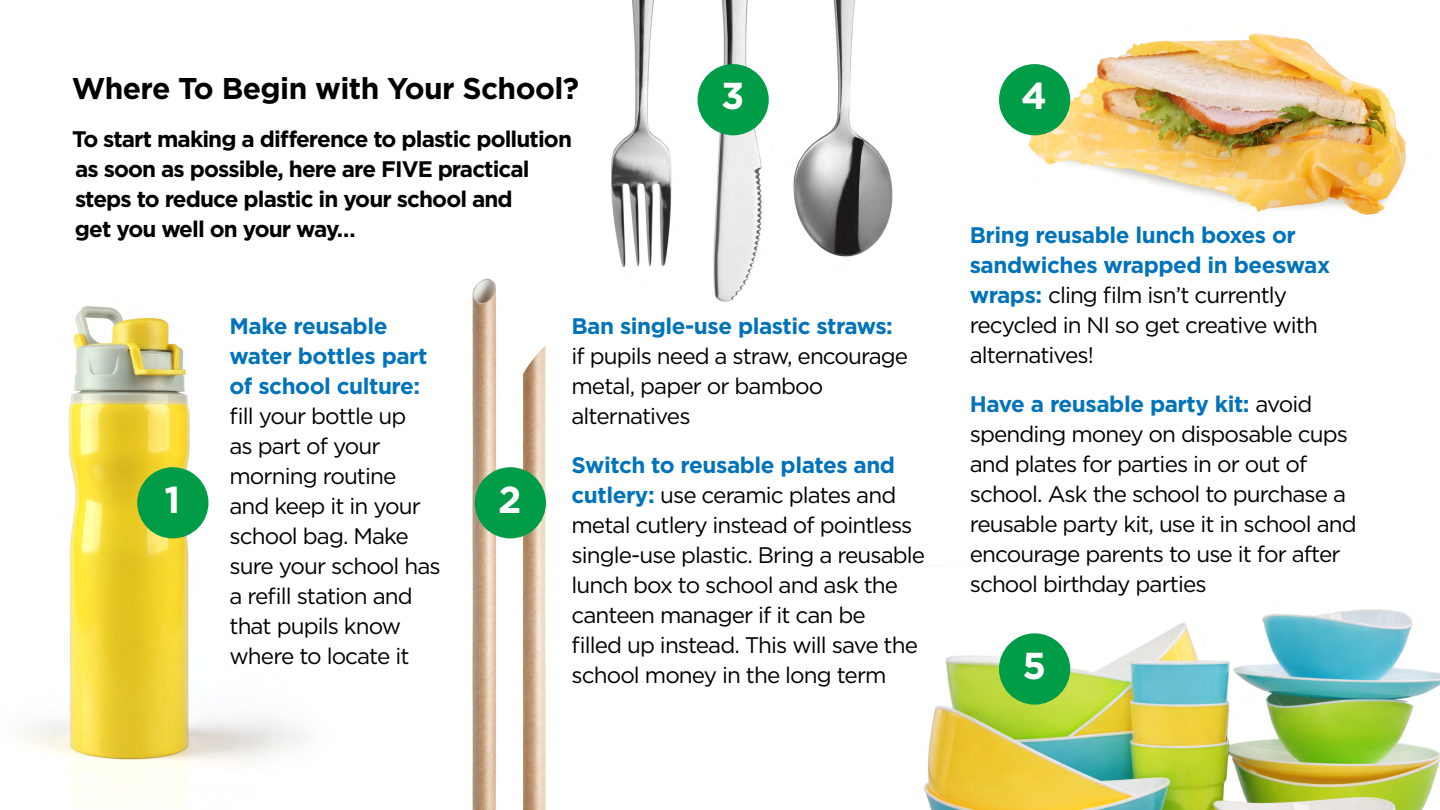
<style>
.page{position:relative;width:1440px;height:810px;background:#fff}
.page>*{position:absolute;margin:0;border:0;box-sizing:border-box;transform-origin:0 0}
.t1{font:700 37.5px "Gotham";color:#fff}
.t2{font:700 30px "Gotham";letter-spacing:-.02em;color:#000}
.t3{font:22.5px/30px "Gotham";letter-spacing:-.04em;color:#000}
.t4{font:700 22.5px/30px "Gotham";letter-spacing:-.04em;color:#000}
.t5{font:700 22.5px/30px "Gotham";letter-spacing:-.02em;color:#0073ba}
.s1{font-weight:700;color:#0073ba}
</style>
<div class="page">
<img style="left:924px;top:609px;width:516px;height:201px">
<img style="left:19px;top:306px;width:281px;height:501px">
<img style="left:999px;top:33px;width:408px;height:182px">
<img style="left:472px;top:278px;width:35px;height:532px">
<img style="left:507px;top:346px;width:39px;height:464px">
<img style="left:611px;top:0;width:282px;height:302px">
<div style="left:137px;top:467px;width:71px;height:71px;background:#009c47;border-radius:50%"></div>
<div style="left:475px;top:467px;width:71px;height:71px;background:#009c47;border-radius:50%"></div>
<div style="left:698px;top:64px;width:71px;height:71px;background:#009c47;border-radius:50%"></div>
<div style="left:999px;top:64px;width:71px;height:71px;background:#009c47;border-radius:50%"></div>
<div style="left:999px;top:633px;width:71px;height:72px;background:#009c47;border-radius:50%"></div>
<h2 class="t2" style="left:72px;top:68px;width:509px">Where To Begin with Your School?</h2>
<p class="t4" style="left:72px;top:124px;width:501px">To start making a difference to plastic pollution as soon as possible, here are FIVE practical steps to reduce plastic in your school and<br>get you well on your way…</p>
<h1 class="t1" style="left:721px;top:71px;width:25px">3</h1>
<h1 class="t1" style="left:1021px;top:71px;width:27px">4</h1>
<p class="t3" style="left:970px;top:220px;width:362px"><span class="s1">Bring reusable lunch boxes or sandwiches wrapped in beeswax wraps:</span> cling film isn’t currently recycled in NI so get creative with alternatives!</p>
<p class="t3" style="left:970px;top:389px;width:389px"><span class="s1">Have a reusable party kit:</span> avoid spending money on disposable cups and plates for parties in or out of school. Ask the school to purchase a reusable party kit, use it in school and encourage parents to use it for after school birthday parties</p>
<p class="t5" style="left:572px;top:311px;width:323px">Ban single-use plastic straws:</p>
<p class="t3" style="left:572px;top:341px;width:338px">if pupils need a straw, encourage metal, paper or bamboo alternatives</p>
<p class="t3" style="left:572px;top:449px;width:355px"><span class="s1">Switch to reusable plates and cutlery:</span> use ceramic plates and metal cutlery instead of pointless single-use plastic. Bring a reusable lunch box to school and ask the canteen manager if it can be<br>filled up instead. This will save the school money in the long term</p>
<p class="t5" style="left:230px;top:311px;width:200px">Make reusable water bottles part of school culture:</p>
<p class="t3" style="left:230px;top:401px;width:213px">fill your bottle up<br>as part of your morning routine and keep it in your school bag. Make sure your school has a refill station and that pupils know where to locate it</p>
<h1 class="t1" style="left:165px;top:474px;width:17px">1</h1>
<h1 class="t1" style="left:498px;top:474px;width:25px">2</h1>
<h1 class="t1" style="left:1022px;top:641px;width:25px">5</h1>
</div>
